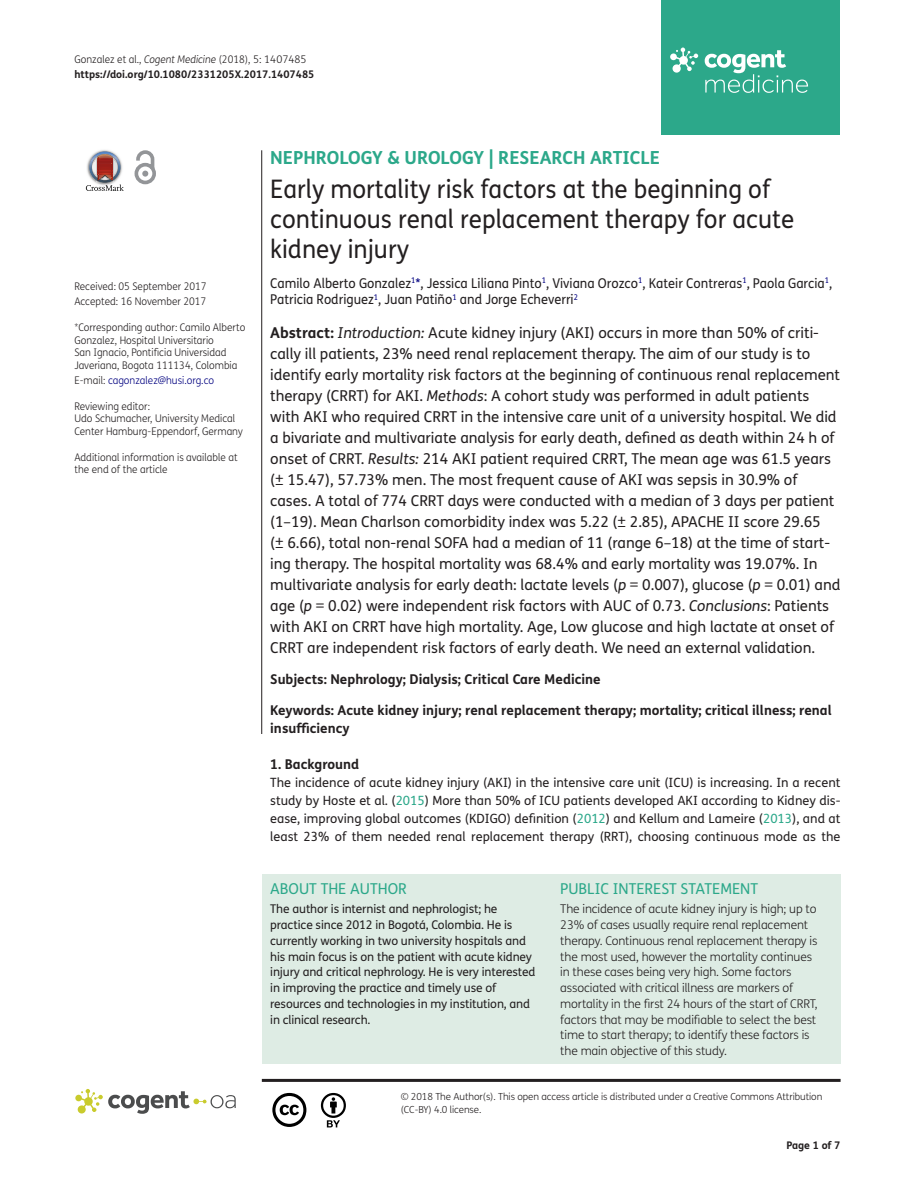
<style>
.page{position:relative;width:915px;height:1191px;background:#fff}
.page>*{position:absolute;margin:0;border:0;box-sizing:border-box;transform-origin:0 0}
.t1{font:25.5px/30px "FS Me Pro";color:#231f20;scale:.95 1}
.t2{font:700 18px "FS Me Pro";color:#2ca88a}
.t3{font:15px/21px "FS Me Pro";color:#231f20}
.t4{font:15px "FS Me Pro";color:#2ca88a}
.t5{font:700 13.5px/18px "FS Me Pro";color:#231f20}
.t6{font:13.5px/16.5px "FS Me Pro";color:#231f20;scale:.95 1}
.t7{font:12.75px/18px "FS Me Pro";color:#231f20;text-align:justify}
.t8{font:300 12px/15.8px "FS Me Pro";letter-spacing:-.01em;color:#231f20}
.t9{font:12px/15.8px "FS Me Pro";letter-spacing:-.01em;color:#231f20}
.t10{font:300 10.5px/12.8px "FS Me Pro";color:#231f20;scale:.95 1}
.t11{font:700 10.5px/15px "FS Me Pro";color:#231f20}
.t12{font:300 10.5px "FS Me Pro";color:#000080;scale:.95 1}
.t13{font:300 9.75px/12.8px "FS Me Pro";letter-spacing:-.01em;color:#231f20}
.s1{font-weight:300}
.s2{font-weight:300;font-style:italic}
.s3{color:#231f20}
.s4{color:#000080}
.s5{font-weight:700}
.s6{font-style:italic}
.s7{color:#2ca88a}
</style>
<div class="page">
<div style="left:661px;top:0;width:179px;height:134px;background:#2ca88a"></div>
<svg style="left:670px;top:48px;width:28px;height:25px"></svg>
<svg style="left:704px;top:50px;width:103px;height:43px"></svg>
<div style="left:261px;top:874px;width:579px;height:189px;background:#deece4"></div>
<svg style="left:86px;top:151px;width:38px;height:40px"></svg>
<svg style="left:134px;top:150px;width:22px;height:34px"></svg>
<hr style="left:261px;top:150px;width:1px;height:584px;background:#231f20">
<hr style="left:262px;top:1078px;width:578px;height:3px;background:#231f20">
<svg style="left:75px;top:1089px;width:161px;height:24px"></svg>
<svg style="left:272px;top:1093px;width:34px;height:34px"></svg>
<svg style="left:321px;top:1093px;width:25px;height:34px"></svg>
<p class="t11" style="left:74px;top:51px;width:241px"><span class="s1">Gonzalez et al.,</span> <span class="s2">Cogent Medicine</span> <span class="s1">(2018), 5: 1407485 </span>https://doi.org/10.1080/2331205X.2017.1407485</p>
<p class="t10" style="left:74px;top:279px;width:141px;line-height:14.9px">Received: 05 September 2017<br>Accepted: 16 November 2017</p>
<p class="t10" style="left:74px;top:320px;width:181px">*Corresponding author: Camilo Alberto Gonzalez, Hospital Universitario<br>San Ignacio, Pontificia Universidad Javeriana, Bogota 111134, Colombia</p>
<p class="t12" style="left:74px;top:373px;width:148px"><span class="s3">E-mail:</span> cagonzalez@husi.org.co</p>
<p class="t10" style="left:74px;top:399px;width:179px">Reviewing editor:<br>Udo Schumacher, University Medical<br>Center Hamburg-Eppendorf, Germany</p>
<p class="t10" style="left:74px;top:450px;width:173px">Additional information is available at the end of the article</p>
<p class="t2" style="left:270px;top:143px;width:391px">NEPHROLOGY &amp; UROLOGY | RESEARCH ARTICLE</p>
<h1 class="t1" style="left:270px;top:174px;width:553px">Early mortality risk factors at the beginning of continuous renal replacement therapy for acute kidney injury</h1>
<p class="t6" style="left:270px;top:274px;width:593px">Camilo Alberto Gonzalez<sup>1</sup><span class="s4">*</span>, Jessica Liliana Pinto<sup>1</sup>, Viviana Orozco<sup>1</sup>, Kateir Contreras<sup>1</sup>, Paola Garcia<sup>1</sup>,<br>Patricia Rodriguez<sup>1</sup>, Juan Patiño<sup>1</sup> and Jorge Echeverri<sup>2</sup></p>
<p class="t3" style="left:270px;top:322px;width:571px"><span class="s5">Abstract:</span> <span class="s6">Introduction:</span> Acute kidney injury (AKI) occurs in more than 50% of criti&shy;cally ill patients, 23% need renal replacement therapy. The aim of our study is to identify early mortality risk factors at the beginning of continuous renal replacement therapy (CRRT) for AKI. <span class="s6">Methods</span>: A cohort study was performed in adult patients with AKI who required CRRT in the intensive care unit of a university hospital. We did a bivariate and multivariate analysis for early death, defined as death within 24 h of onset of CRRT. <span class="s6">Results:</span> 214 AKI patient required CRRT, The mean age was 61.5 years (± 15.47), 57.73% men. The most frequent cause of AKI was sepsis in 30.9% of cases. A total of 774 CRRT days were conducted with a median of 3 days per patient (1–19). Mean Charlson comorbidity index was 5.22 (± 2.85), APACHE II score 29.65<br>(± 6.66), total non-renal SOFA had a median of 11 (range 6–18) at the time of start&shy;ing therapy. The hospital mortality was 68.4% and early mortality was 19.07%. In multivariate analysis for early death: lactate levels (<span class="s6">p</span> = 0.007), glucose (<span class="s6">p</span> = 0.01) and age (<span class="s6">p</span> = 0.02) were independent risk factors with AUC of 0.73. <span class="s6">Conclusions</span>: Patients with AKI on CRRT have high mortality. Age, Low glucose and high lactate at onset of CRRT are independent risk factors of early death. We need an external validation.</p>
<p class="t5" style="left:270px;top:669px;width:332px">Subjects: Nephrology; Dialysis; Critical Care Medicine</p>
<p class="t5" style="left:270px;top:700px;width:562px">Keywords: Acute kidney injury; renal replacement therapy; mortality; critical illness; renal insufficiency</p>
<p class="t5" style="left:270px;top:754px;width:90px">1. Background</p>
<p class="t7" style="left:270px;top:773px;width:571px">The incidence of acute kidney injury (AKI) in the intensive care unit (ICU) is increasing. In a recent study by Hoste et al. (<span class="s7">2015</span>) More than 50% of ICU patients developed AKI according to Kidney dis&shy;ease, improving global outcomes (KDIGO) definition (<span class="s7">2012</span>) and Kellum and Lameire (<span class="s7">2013</span>), and at least 23% of them needed renal replacement therapy (RRT), choosing continuous mode as the</p>
<p class="t4" style="left:270px;top:878px;width:138px">ABOUT THE AUTHOR</p>
<p class="t9" style="left:270px;top:901px;width:267px">The author is internist and nephrologist; he practice since 2012 in Bogotá, Colombia. He is currently working in two university hospitals and his main focus is on the patient with acute kidney injury and critical nephrology. He is very interested in improving the practice and timely use of resources and technologies in my institution, and in clinical research.</p>
<p class="t4" style="left:560px;top:878px;width:199px">PUBLIC INTEREST STATEMENT</p>
<p class="t8" style="left:560px;top:901px;width:259px">The incidence of acute kidney injury is high; up to 23% of cases usually require renal replacement therapy. Continuous renal replacement therapy is the most used, however the mortality continues in these cases being very high. Some factors associated with critical illness are markers of mortality in the first 24 hours of the start of CRRT, factors that may be modifiable to select the best time to start therapy; to identify these factors is the main objective of this study.</p>
<p class="t13" style="left:400px;top:1090px;width:423px">© 2018 The Author(s). This open access article is distributed under a Creative Commons Attribution (CC-BY) 4.0 license.</p>
<p class="t11" style="left:786px;top:1137px;width:56px">Page 1 of 7</p>
</div>
